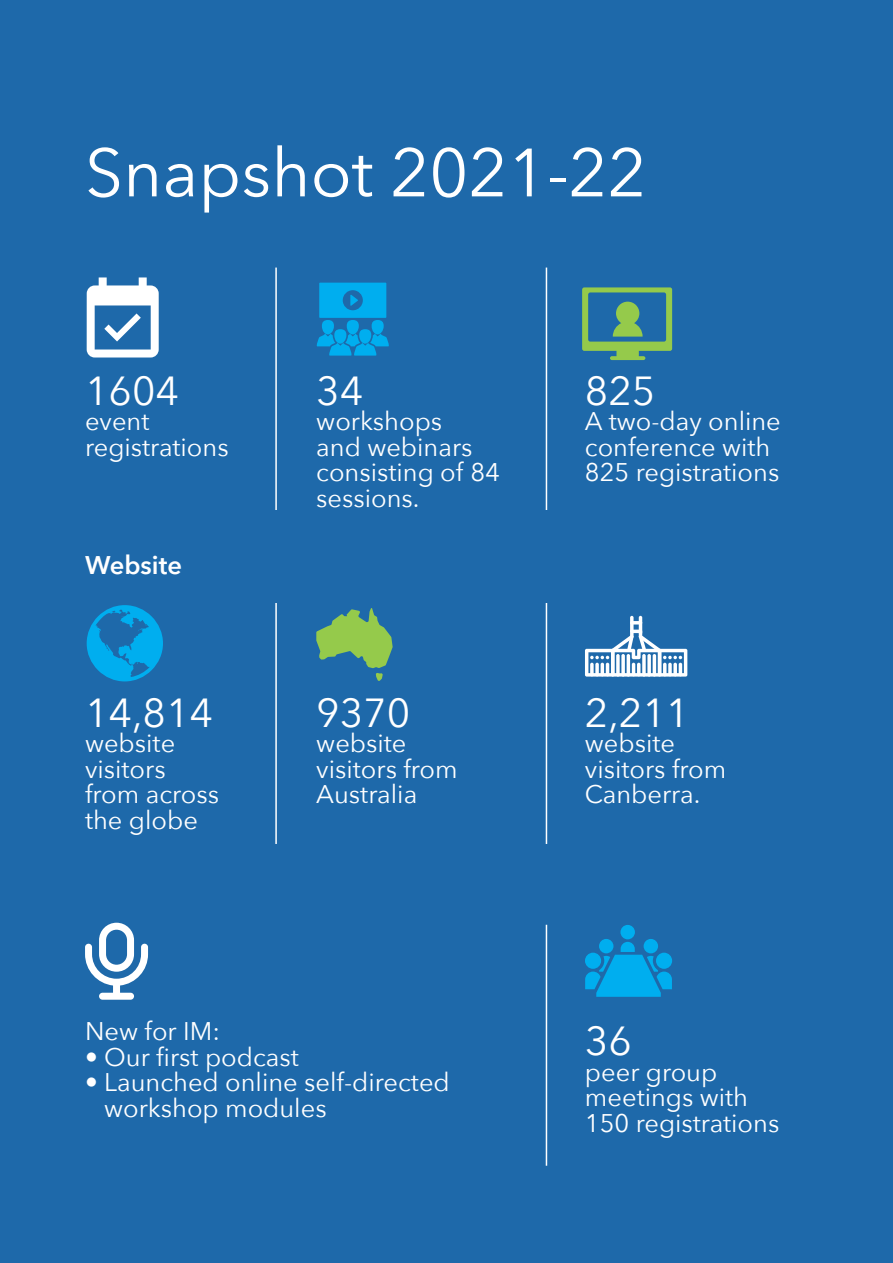
<style>
.page{position:relative;width:893px;height:1263px;background:#1e69aa}
.page>*{position:absolute;margin:0;border:0;box-sizing:border-box;transform-origin:0 0}
.t1{font:67.5px "Avenir Next";color:#fff}
.t2{font:40.5px "Avenir Next";color:#fff}
.t3{font:25.5px/25.5px "Avenir Next";color:#fff}
.t4{font:600 25.5px "Avenir Next";color:#fff}
</style>
<div class="page">
<hr style="left:275px;top:268px;width:2px;height:242px;background:#fff">
<hr style="left:275px;top:603px;width:2px;height:241px;background:#fff">
<hr style="left:546px;top:268px;width:1px;height:242px;background:#fff">
<hr style="left:546px;top:603px;width:1px;height:241px;background:#fff">
<hr style="left:546px;top:925px;width:1px;height:241px;background:#fff">
<svg style="left:316px;top:608px;width:77px;height:73px"></svg>
<svg style="left:87px;top:605px;width:76px;height:76px"></svg>
<svg style="left:630px;top:616px;width:4px;height:17px"></svg>
<hr style="left:639px;top:616px;width:3px;height:18px;background:#fff;border-radius:2px">
<svg style="left:630px;top:621px;width:9px;height:3px"></svg>
<svg style="left:585px;top:630px;width:102px;height:47px"></svg>
<svg style="left:582px;top:287px;width:90px;height:73px"></svg>
<div style="left:599px;top:939px;width:14px;height:14px;background:#00aeef;border-radius:50%"></div>
<div style="left:620px;top:925px;width:15px;height:14px;background:#00aeef;border-radius:50%"></div>
<div style="left:644px;top:939px;width:14px;height:14px;background:#00aeef;border-radius:50%"></div>
<svg style="left:585px;top:942px;width:87px;height:55px"></svg>
<svg style="left:87px;top:277px;width:72px;height:80px"></svg>
<svg style="left:85px;top:923px;width:63px;height:77px"></svg>
<div style="left:322px;top:320px;width:12px;height:14px;background:#00aeef;border-radius:6px"></div>
<div style="left:347px;top:320px;width:12px;height:14px;background:#00aeef;border-radius:6px"></div>
<div style="left:372px;top:320px;width:12px;height:14px;background:#00aeef;border-radius:6px"></div>
<div style="left:334px;top:329px;width:12px;height:15px;background:#00aeef;border-radius:6px"></div>
<svg style="left:316px;top:334px;width:73px;height:22px"></svg>
<div style="left:359px;top:329px;width:12px;height:15px;background:#00aeef;border-radius:6px"></div>
<svg style="left:319px;top:283px;width:67px;height:35px;background:#03a5e6"></svg>
<h1 class="t1" style="left:85px;top:116px;width:563px">Snapshot 2021-22</h1>
<h2 class="t2" style="left:85px;top:356px;width:95px">1604</h2>
<p class="t3" style="left:85px;top:408px;width:145px">event registrations</p>
<p class="t4" style="left:85px;top:543px;width:98px">Website</p>
<h2 class="t2" style="left:85px;top:678px;width:129px">14,814</h2>
<p class="t3" style="left:85px;top:729px;width:136px">website visitors from across the globe</p>
<h2 class="t2" style="left:316px;top:356px;width:48px">34</h2>
<p class="t3" style="left:316px;top:408px;width:185px">workshops<br>and webinars consisting of 84 sessions.</p>
<h2 class="t2" style="left:316px;top:678px;width:95px">9370</h2>
<p class="t3" style="left:316px;top:729px;width:143px">website visitors from<br>Australia</p>
<p class="t3" style="left:85px;top:1017px;width:136px">New for IM:</p>
<p class="t3" style="left:85px;top:1043px;width:215px">• Our first podcast</p>
<p class="t3" style="left:104px;top:1068px;width:347px;text-indent:-19px">• Launched online self-directed workshop modules</p>
<h2 class="t2" style="left:585px;top:356px;width:72px">825</h2>
<p class="t3" style="left:585px;top:408px;width:197px">A two-day online conference with<br>825 registrations</p>
<h2 class="t2" style="left:585px;top:678px;width:106px">2,211</h2>
<p class="t3" style="left:585px;top:729px;width:143px">website visitors from<br>Canberra.</p>
<h2 class="t2" style="left:585px;top:1007px;width:48px">36</h2>
<p class="t3" style="left:585px;top:1058px;width:196px">peer group meetings with<br>150 registrations</p>
</div>
